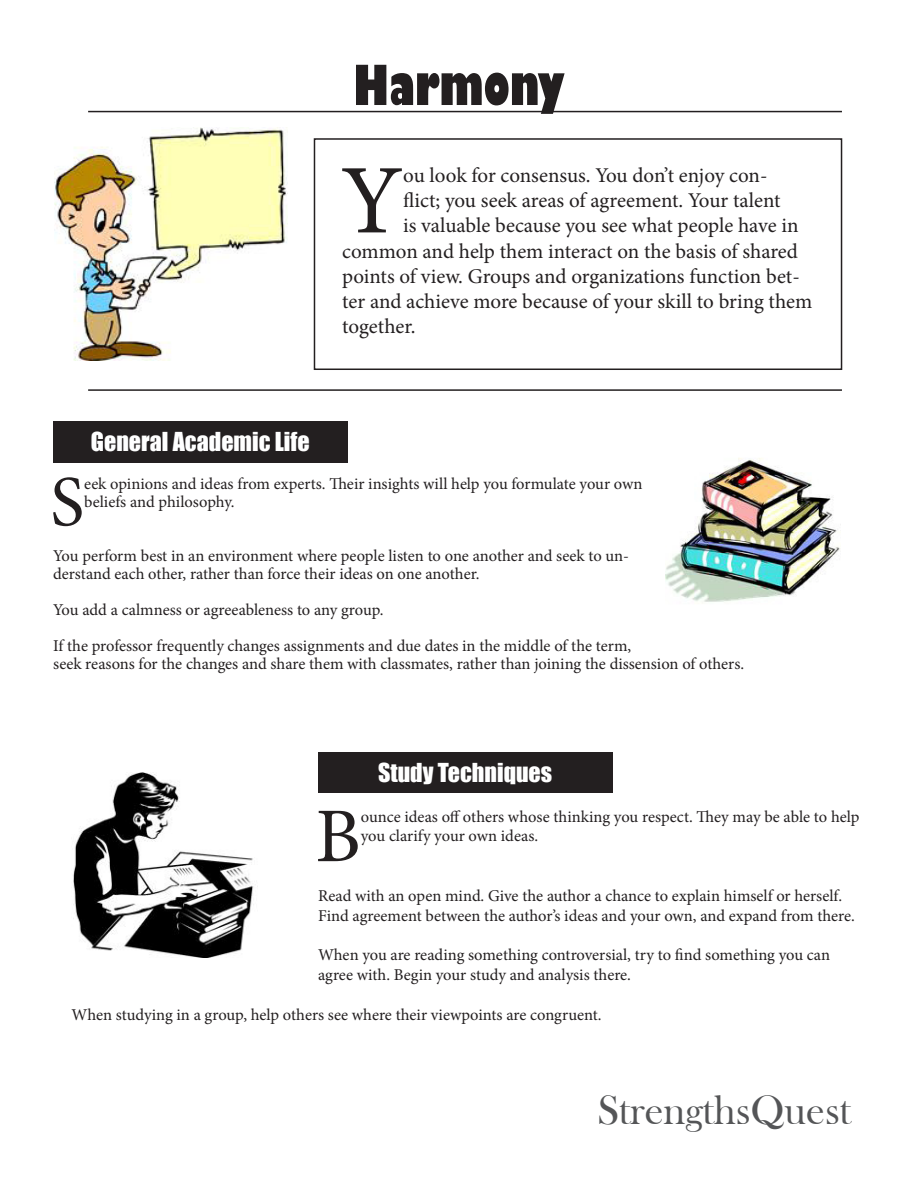
<style>
.page{position:relative;width:918px;height:1188px;background:#fff}
.page>*{position:absolute;margin:0;border:0;box-sizing:border-box;transform-origin:0 0}
.t1{font:98.55px "Minion Pro";color:#231f20}
.t2{font:77.4px "Minion Pro";color:#231f20}
.t3{font:71.85px "Minion Pro";color:#231f20}
.t4{font:800 condensed 54px "Gill Sans";color:#231f20}
.t5{font:42px "Bask Old Face";color:#545557}
.t6{font:24px "Impact";color:#fff}
.t7{font:21px "Minion Pro";letter-spacing:-.005em;color:#231f20}
.t8{font:16.5px/18px "Minion Pro";letter-spacing:-.005em;color:#231f20}
</style>
<div class="page">
<img style="left:54px;top:127px;width:233px;height:233px">
<hr style="left:88px;top:389px;width:754px;height:2px;background:#231f20">
<div style="left:314px;top:138px;width:528px;height:232px;border:2px solid #231f20"></div>
<hr style="left:88px;top:111px;width:754px;height:1px;background:#231f20">
<img style="left:665px;top:458px;width:175px;height:144px">
<div style="left:53px;top:421px;width:294px;height:41px;background:#231f20"></div>
<img style="left:73px;top:772px;width:181px;height:186px">
<div style="left:318px;top:752px;width:294px;height:40px;background:#231f20"></div>
<p class="t4" style="left:353px;top:51px;width:213px">Harmony</p>
<p class="t1" style="left:341px;top:135px;width:64px">Y</p>
<p class="t7" style="left:403px;top:161px;width:366px">ou look for consensus. You don’t enjoy con-</p>
<p class="t7" style="left:403px;top:186px;width:379px">flict; you seek areas of agreement. Your talent</p>
<p class="t7" style="left:403px;top:212px;width:397px">is valuable because you see what people have in</p>
<p class="t7" style="left:342px;top:237px;width:457px">common and help them interact on the basis of shared</p>
<p class="t7" style="left:342px;top:262px;width:459px">points of view. Groups and organizations function bet-</p>
<p class="t7" style="left:342px;top:287px;width:472px">ter and achieve more because of your skill to bring them</p>
<p class="t7" style="left:342px;top:312px;width:75px">together.</p>
<p class="t6" style="left:91px;top:423px;width:220px">General Academic Life</p>
<p class="t3" style="left:50px;top:454px;width:36px">S</p>
<p class="t8" style="left:84px;top:475px;width:560px">eek opinions and ideas from experts. Their insights will help you formulate your own beliefs and philosophy.</p>
<p class="t8" style="left:53px;top:547px;width:578px">You perform best in an environment where people listen to one another and seek to un&shy;derstand each other, rather than force their ideas on one another.</p>
<p class="t8" style="left:53px;top:601px;width:332px">You add a calmness or agreeableness to any group.</p>
<p class="t8" style="left:53px;top:637px;width:693px">If the professor frequently changes assignments and due dates in the middle of the term,<br>seek reasons for the changes and share them with classmates, rather than joining the dissension of others.</p>
<p class="t6" style="left:378px;top:754px;width:176px">Study Techniques</p>
<p class="t2" style="left:315px;top:785px;width:47px">B</p>
<p class="t8" style="left:361px;top:806px;width:500px;line-height:19.8px">ounce ideas off others whose thinking you respect. They may be able to help you clarify your own ideas.</p>
<p class="t8" style="left:318px;top:886px;width:538px;line-height:19.8px">Read with an open mind. Give the author a chance to explain himself or herself.<br>Find agreement between the author’s ideas and your own, and expand from there.</p>
<p class="t8" style="left:318px;top:945px;width:513px;line-height:19.8px">When you are reading something controversial, try to find something you can agree with. Begin your study and analysis there.</p>
<p class="t8" style="left:72px;top:1005px;width:532px">When studying in a group, help others see where their viewpoints are congruent.</p>
<p class="t5" style="left:598px;top:1087px;width:255px">StrengthsQuest</p>
</div>
